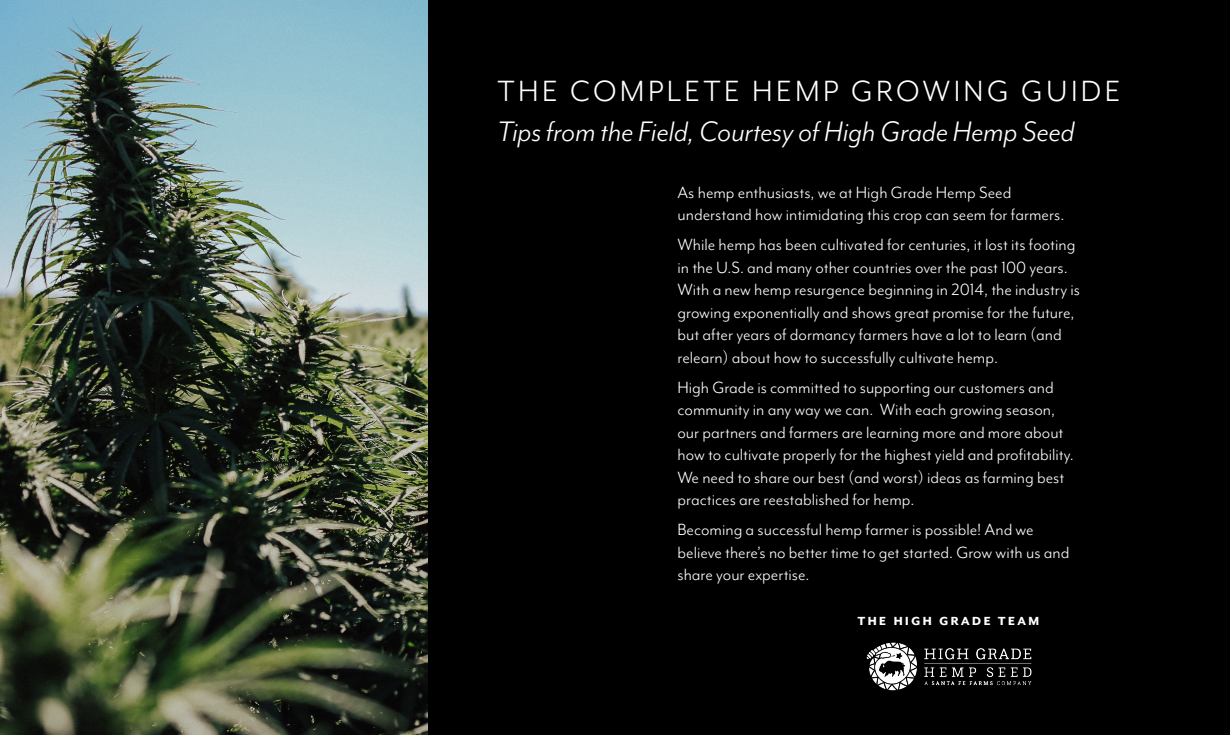
<style>
.page{position:relative;width:1230px;height:735px;background:#fff}
.page>*{position:absolute;margin:0;border:0;box-sizing:border-box;transform-origin:0 0}
.t1{font:33.75px "Mr Eaves Mod OT";letter-spacing:.1em;color:#fff}
.t2{font:italic 32.5px "Mr Eaves Mod OT";color:#fff}
.t3{font:18.75px/22.5px "Mr Eaves Mod OT";color:#fff}
.t4{font:700 18.75px "Mr Eaves Mod OT";letter-spacing:.1em;color:#fff}
</style>
<div class="page">
<div style="left:428px;top:0;width:802px;height:735px;background:#000"></div>
<img style="left:0;top:0;width:428px;height:735px">
<img style="left:860px;top:637px;width:179px;height:60px">
<p class="t1" style="left:498px;top:72px;width:624px">THE COMPLETE HEMP GROWING GUIDE</p>
<p class="t2" style="left:498px;top:114px;width:579px">Tips from the Field, Courtesy of High Grade Hemp Seed</p>
<p class="t3" style="left:678px;top:181px;width:388px">As hemp enthusiasts, we at High Grade Hemp Seed understand how intimidating this crop can seem for farmers.</p>
<p class="t3" style="left:678px;top:234px;width:404px">While hemp has been cultivated for centuries, it lost its footing in the U.S. and many other countries over the past 100 years.<br>With a new hemp resurgence beginning in 2014, the industry is growing exponentially and shows great promise for the future, but after years of dormancy farmers have a lot to learn (and relearn) about how to successfully cultivate hemp.</p>
<p class="t3" style="left:678px;top:376px;width:398px">High Grade is committed to supporting our customers and community in any way we can. With each growing season, our partners and farmers are learning more and more about how to cultivate properly for the highest yield and profitability.<br>We need to share our best (and worst) ideas as farming best practices are reestablished for hemp.</p>
<p class="t3" style="left:678px;top:519px;width:393px">Becoming a successful hemp farmer is possible! And we believe there’s no better time to get started. Grow with us and share your expertise.</p>
<p class="t4" style="left:858px;top:610px;width:183px">the high grade team</p>
</div>
